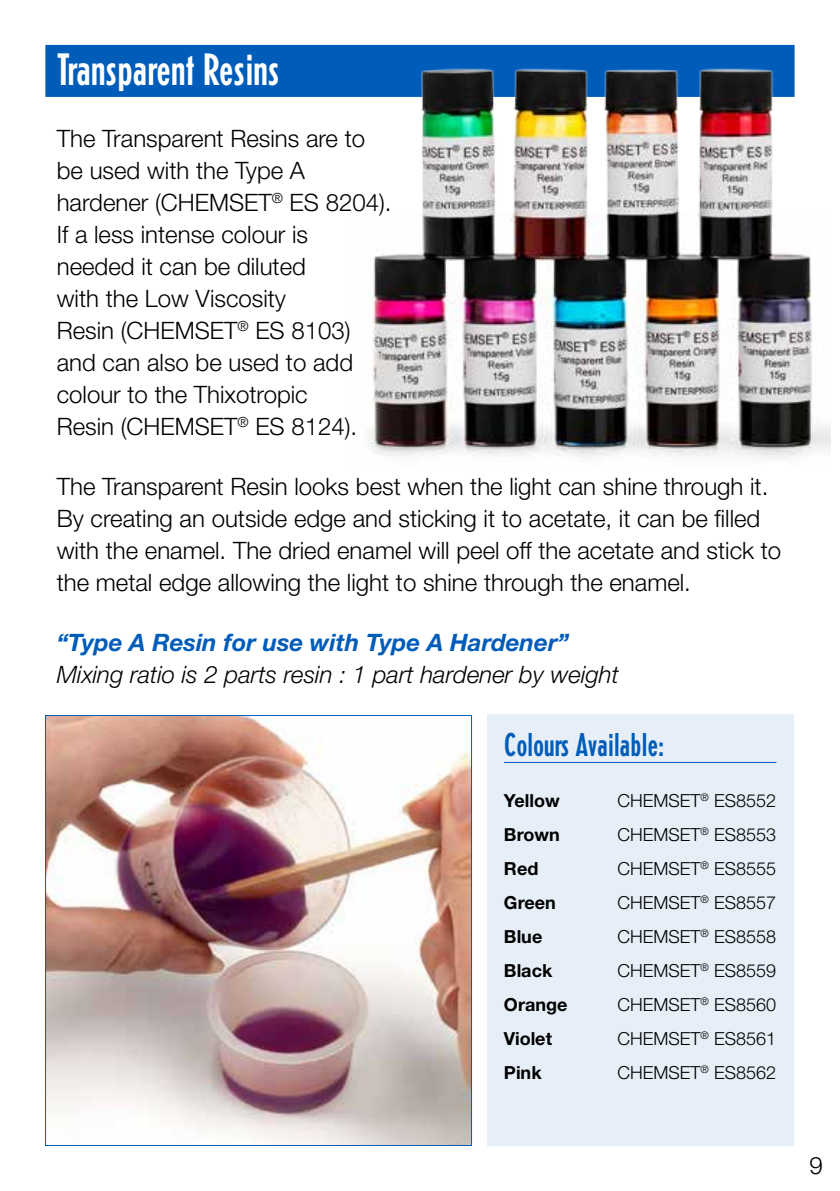
<style>
.page{position:relative;width:840px;height:1191px;background:#fff}
.page>*{position:absolute;margin:0;border:0;box-sizing:border-box;transform-origin:0 0}
.t1{font:500 condensed 44px "AT Erbar";color:#fff}
.t2{font:500 condensed 32px "AT Erbar";color:#005cb9}
.t3{font:300 24px/32px "Helvetica Neue";color:#000}
.t4{font:italic 300 24px "Helvetica Neue";color:#000}
.t5{font:italic 700 24px "Helvetica Neue";color:#005cb9}
.t6{font:300 18px "Helvetica Neue";color:#000}
.t7{font:700 18px "Helvetica Neue";color:#000}
</style>
<div class="page">
<div style="left:45px;top:45px;width:749px;height:52px;background:#005cb9"></div>
<img style="left:349px;top:54px;width:481px;height:404px">
<img style="left:47px;top:717px;width:423px;height:427px">
<div style="left:486px;top:715px;width:307px;height:431px;background:#e6eff8"></div>
<hr style="left:503px;top:762px;width:273px;height:1px;background:#005cb9">
<h1 class="t1" style="left:57px;top:43px;width:224px">Transparent Resins</h1>
<p class="t3" style="left:57px;top:121px;width:336px">The Transparent Resins are to be used with the Type A hardener (CHEMSET<sup>®</sup> ES 8204).<br>If a less intense colour is needed it can be diluted<br>with the Low Viscosity<br>Resin (CHEMSET<sup>®</sup> ES 8103) and can also be used to add colour to the Thixotropic<br>Resin (CHEMSET<sup>®</sup> ES 8124).</p>
<p class="t3" style="left:57px;top:470px;width:725px">The Transparent Resin looks best when the light can shine through it.<br>By creating an outside edge and sticking it to acetate, it can be filled with the enamel. The dried enamel will peel off the acetate and stick to the metal edge allowing the light to shine through the enamel.</p>
<p class="t5" style="left:57px;top:628px;width:513px">“Type A Resin for use with Type A Hardener”</p>
<p class="t4" style="left:57px;top:660px;width:563px">Mixing ratio is 2 parts resin : 1 part hardener by weight</p>
<h2 class="t2" style="left:503px;top:725px;width:161px">Colours Available:</h2>
<p class="t7" style="left:503px;top:789px;width:57px">Yellow</p>
<p class="t6" style="left:617px;top:790px;width:160px">CHEMSET<sup>®</sup> ES8552</p>
<p class="t7" style="left:503px;top:823px;width:57px">Brown</p>
<p class="t6" style="left:617px;top:824px;width:160px">CHEMSET<sup>®</sup> ES8553</p>
<p class="t7" style="left:503px;top:857px;width:36px">Red</p>
<p class="t6" style="left:617px;top:858px;width:160px">CHEMSET<sup>®</sup> ES8555</p>
<p class="t7" style="left:503px;top:891px;width:53px">Green</p>
<p class="t6" style="left:617px;top:892px;width:160px">CHEMSET<sup>®</sup> ES8557</p>
<p class="t7" style="left:503px;top:925px;width:40px">Blue</p>
<p class="t6" style="left:617px;top:926px;width:160px">CHEMSET<sup>®</sup> ES8558</p>
<p class="t7" style="left:503px;top:959px;width:50px">Black</p>
<p class="t6" style="left:617px;top:960px;width:160px">CHEMSET<sup>®</sup> ES8559</p>
<p class="t7" style="left:503px;top:993px;width:65px">Orange</p>
<p class="t6" style="left:617px;top:994px;width:160px">CHEMSET<sup>®</sup> ES8560</p>
<p class="t7" style="left:503px;top:1027px;width:49px">Violet</p>
<p class="t6" style="left:617px;top:1028px;width:160px">CHEMSET<sup>®</sup> ES8561</p>
<p class="t7" style="left:503px;top:1061px;width:39px">Pink</p>
<p class="t6" style="left:617px;top:1062px;width:160px">CHEMSET<sup>®</sup> ES8562</p>
<p class="t3" style="left:809px;top:1148px;width:15px">9</p>
</div>
